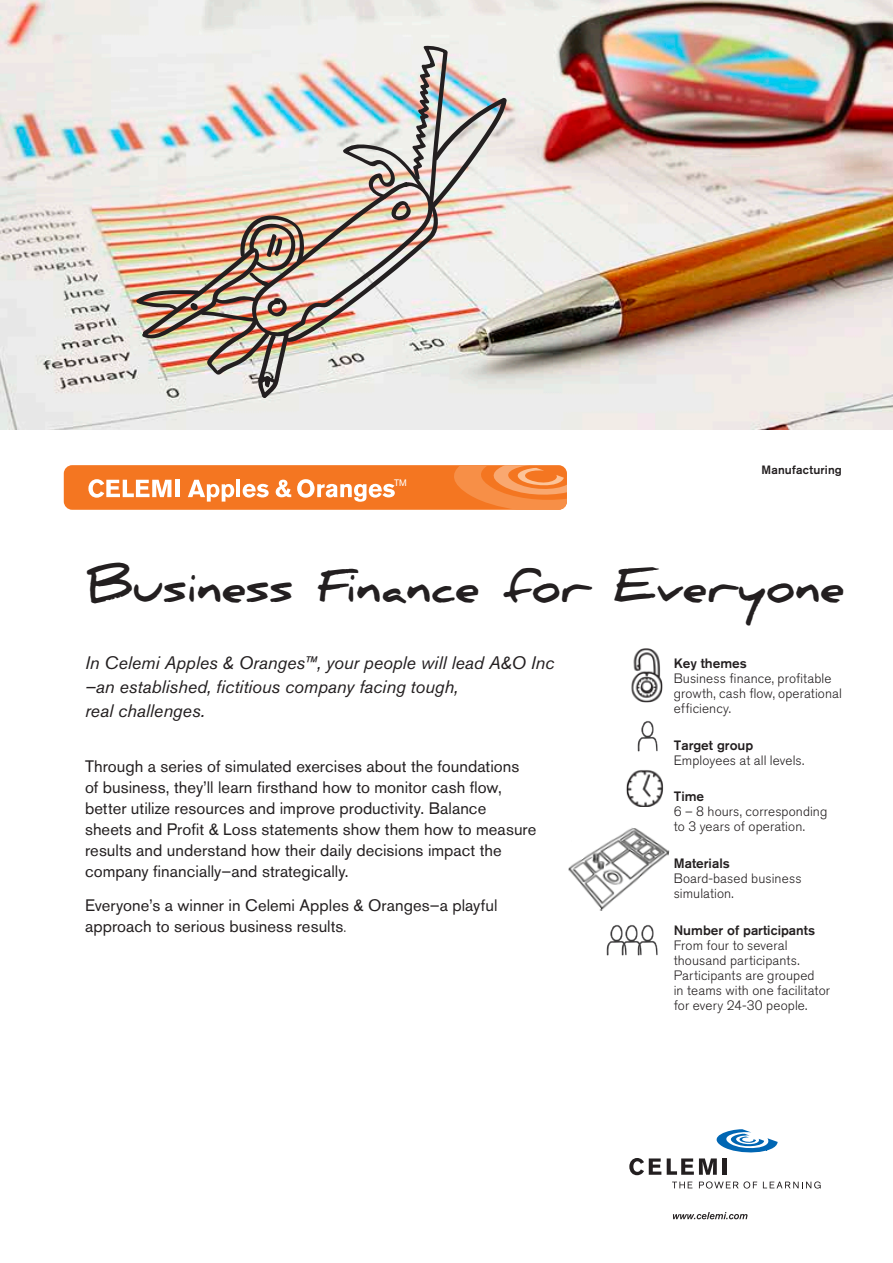
<style>
.page{position:relative;width:893px;height:1263px;background:#fff}
.page>*{position:absolute;margin:0;border:0;box-sizing:border-box;transform-origin:0 0}
.t1{font:700 46.5px "Daniel";letter-spacing:-.005em;color:#231f20}
.t2{font:italic 18px/24px "Akzidenz Grotesk Pro";letter-spacing:-.005em;color:#231f20}
.t3{font:16.5px/21px "Akzidenz Grotesk Pro";letter-spacing:.005em;color:#231f20}
.t4{font:300 13.5px/15px "Akzidenz Grotesk Pro";letter-spacing:.01em;color:#231f20}
.t5{font:500 13.5px "Akzidenz Grotesk Pro";color:#231f20}
.t6{font:500 12px "Akzidenz Grotesk Pro";letter-spacing:.015em;color:#231f20}
.t7{font:9.3px "Akzidenz Grotesk Pro";color:#fff}
.s1{font-weight:300;font-size:13.5px}
</style>
<div class="page">
<img style="left:0;top:0;width:893px;height:429px">
<svg style="left:672px;top:1181px;width:20px;height:7px"></svg>
<svg style="left:699px;top:1181px;width:58px;height:7px"></svg>
<svg style="left:763px;top:1181px;width:58px;height:7px"></svg>
<svg style="left:629px;top:1158px;width:32px;height:17px"></svg>
<svg style="left:667px;top:1129px;width:111px;height:46px"></svg>
<hr style="left:723px;top:1158px;width:4px;height:17px;background:#231f20">
<svg style="left:673px;top:1212px;width:74px;height:7px"></svg>
<div style="left:64px;top:465px;width:503px;height:45px;background:#f47621;border-radius:8px"></div>
<svg style="left:450px;top:465px;width:117px;height:45px"></svg>
<svg style="left:88px;top:479px;width:83px;height:19px"></svg>
<hr style="left:175px;top:480px;width:4px;height:17px;background:#fff">
<svg style="left:188px;top:480px;width:46px;height:22px"></svg>
<hr style="left:237px;top:480px;width:3px;height:17px;background:#fff">
<svg style="left:243px;top:484px;width:26px;height:14px"></svg>
<svg style="left:276px;top:480px;width:15px;height:17px"></svg>
<svg style="left:297px;top:479px;width:98px;height:23px"></svg>
<img style="left:626px;top:770px;width:38px;height:36px">
<img style="left:645px;top:925px;width:13px;height:31px">
<img style="left:629px;top:925px;width:16px;height:31px">
<img style="left:606px;top:925px;width:23px;height:31px">
<img style="left:637px;top:721px;width:21px;height:31px">
<img style="left:631px;top:648px;width:32px;height:55px">
<img style="left:135px;top:46px;width:372px;height:353px">
<img style="left:568px;top:828px;width:102px;height:83px">
<p class="t7" style="left:394px;top:476px;width:14px">TM</p>
<p class="t6" style="left:761px;top:462px;width:82px">Manufacturing</p>
<h1 class="t1" style="left:86px;top:559px;width:759px">Business Finance for Everyone</h1>
<p class="t2" style="left:85px;top:650px;width:471px">In Celemi Apples &amp; Oranges™, your people will lead A&amp;O Inc –an established, fictitious company facing tough,<br>real challenges.</p>
<p class="t3" style="left:85px;top:756px;width:453px">Through a series of simulated exercises about the foundations of business, they’ll learn firsthand how to monitor cash flow, better utilize resources and improve productivity. Balance sheets and Profit &amp; Loss statements show them how to measure results and understand how their daily decisions impact the company financially–and strategically.</p>
<p class="t3" style="left:85px;top:894px;width:414px">Everyone’s a winner in Celemi Apples &amp; Oranges–a playful approach to serious business results<span class="s1">.</span></p>
<p class="t5" style="left:674px;top:654px;width:75px">Key themes</p>
<p class="t4" style="left:674px;top:671px;width:170px">Business finance, profitable growth, cash flow, operational efficiency.</p>
<p class="t5" style="left:674px;top:736px;width:81px">Target group</p>
<p class="t4" style="left:674px;top:752px;width:132px">Employees at all levels.</p>
<p class="t5" style="left:674px;top:788px;width:32px">Time</p>
<p class="t4" style="left:674px;top:804px;width:155px">6 – 8 hours, corresponding to 3 years of operation.</p>
<p class="t5" style="left:674px;top:855px;width:57px">Materials</p>
<p class="t4" style="left:674px;top:871px;width:129px">Board-based business simulation.</p>
<p class="t5" style="left:674px;top:921px;width:143px">Number of participants</p>
<p class="t4" style="left:674px;top:938px;width:158px">From four to several thousand participants.<br>Participants are grouped<br>in teams with one facilitator for every 24-30 people.</p>
</div>
